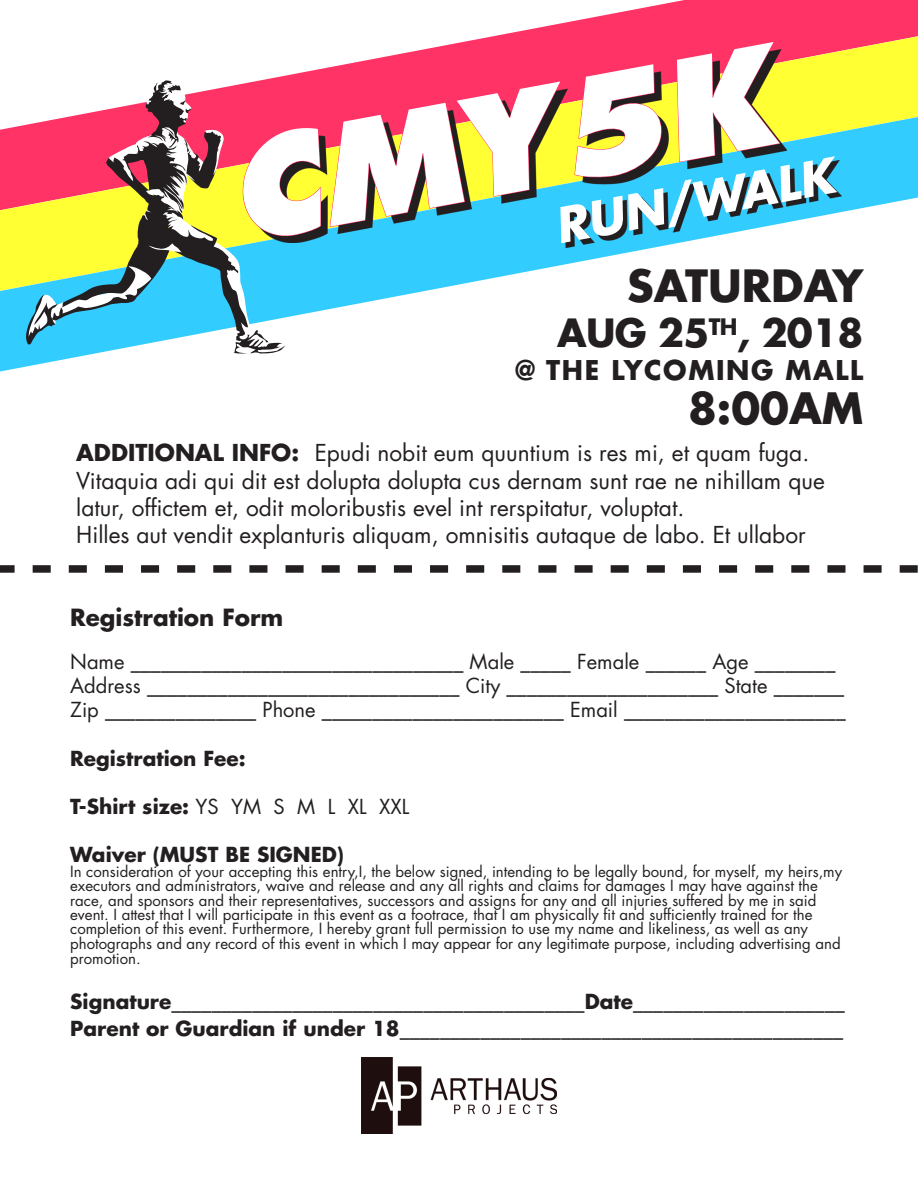
<style>
.page{position:relative;width:918px;height:1188px;background:#fff}
.page>*{position:absolute;margin:0;border:0;box-sizing:border-box;transform-origin:0 0}
.t1{font:italic 800 133.5px "Futura";color:#fff}
.t2{font:italic 700 47.25px "Futura";color:#fff}
.t3{font:700 43.2px "Futura";color:#231f20}
.t4{font:700 42.15px "Futura";color:#231f20}
.t5{font:700 37.8px "Futura";letter-spacing:-.02em;color:#231f20}
.t6{font:700 26.55px "Futura";letter-spacing:.06em;color:#231f20}
.t7{font:700 23.1px "Futura";color:#231f20}
.t8{font:22.65px/27.2px "Futura";color:#231f20}
.t9{font:20.1px "Futura";color:#231f20}
.t10{font:700 20.1px "Futura";color:#231f20}
.t11{font:15px/14.5px "Futura";color:#231f20}
.s1{font-size:26.4px}
.s2{font-weight:700}
.s3{font-weight:400}
</style>
<div class="page">
<svg style="left:495px;top:0;width:423px;height:36px;fill:#f36"></svg>
<svg style="left:426px;top:36px;width:492px;height:81px;background:#ffb74b"></svg>
<svg style="left:0;top:117px;width:918px;height:255px"></svg>
<svg style="left:565px;top:160px;width:277px;height:88px"></svg>
<svg style="left:0;top:565px;width:918px;height:8px"></svg>
<img style="left:362px;top:1057px;width:194px;height:77px">
<svg style="left:278px;top:49px;width:509px;height:194px;background:#8a8fa1"></svg>
<svg style="left:27px;top:77px;width:294px;height:278px"></svg>
<svg style="left:329px;top:81px;width:232px;height:146px;background:#89624f"></svg>
<svg style="left:574px;top:63px;width:89px;height:115px;background:#7e5436"></svg>
<svg style="left:676px;top:41px;width:104px;height:122px;background:#7d553b"></svg>
<p class="t1" style="left:215px;top:115px;width:550px;rotate:-11deg">CMY5K</p>
<p class="t3" style="left:627px;top:256px;width:238px">SATURDAY</p>
<p class="t5" style="left:557px;top:307px;width:308px">AUG 25<sup>TH</sup>, 2018</p>
<p class="t6" style="left:515px;top:352px;width:349px"><span class="s1">@</span> THE LYCOMING MALL</p>
<p class="t4" style="left:688px;top:379px;width:177px">8:00AM</p>
<p class="t2" style="left:549px;top:193px;width:285px;rotate:-10deg">RUN/WALK</p>
<p class="t8" style="left:76px;top:439px;width:750px"><span class="s2">ADDITIONAL INFO:</span> Epudi nobit eum quuntium is res mi, et quam fuga.<br>Vitaquia adi qui dit est dolupta dolupta cus dernam sunt rae ne nihillam que latur, offictem et, odit moloribustis evel int rerspitatur, voluptat.</p>
<p class="t8" style="left:76px;top:521px;width:731px">Hilles aut vendit explanturis aliquam, omnisitis autaque de labo. Et ullabor</p>
<p class="t7" style="left:70px;top:601px;width:215px">Registration Form</p>
<p class="t9" style="left:70px;top:648px;width:767px">Name _________________________________ Male _____ Female ______ Age ________</p>
<p class="t9" style="left:70px;top:672px;width:776px">Address _______________________________ City _____________________ State _______</p>
<p class="t9" style="left:70px;top:696px;width:777px">Zip _______________ Phone ________________________ Email ______________________</p>
<p class="t10" style="left:70px;top:744px;width:177px">Registration Fee:</p>
<p class="t10" style="left:70px;top:793px;width:341px">T-Shirt size: <span class="s3">YS YM S M L XL XXL</span></p>
<p class="t10" style="left:70px;top:841px;width:275px">Waiver (MUST BE SIGNED)</p>
<p class="t11" style="left:70px;top:864px;width:774px">In consideration of your accepting this entry,I, the below signed, intending to be legally bound, for myself, my heirs,my executors and administrators, waive and release and any all rights and claims for damages I may have against the race, and sponsors and their representatives, successors and assigns for any and all injuries suffered by me in said event. I attest that I will participate in this event as a footrace, that I am physically fit and sufficiently trained for the completion of this event. Furthermore, I hereby grant full permission to use my name and likeliness, as well as any photographs and any record of this event in which I may appear for any legitimate purpose, including advertising and promotion.</p>
<p class="t10" style="left:70px;top:987px;width:776px">Signature_________________________________________Date_____________________</p>
<p class="t10" style="left:70px;top:1014px;width:775px">Parent or Guardian if under 18____________________________________________</p>
</div>
